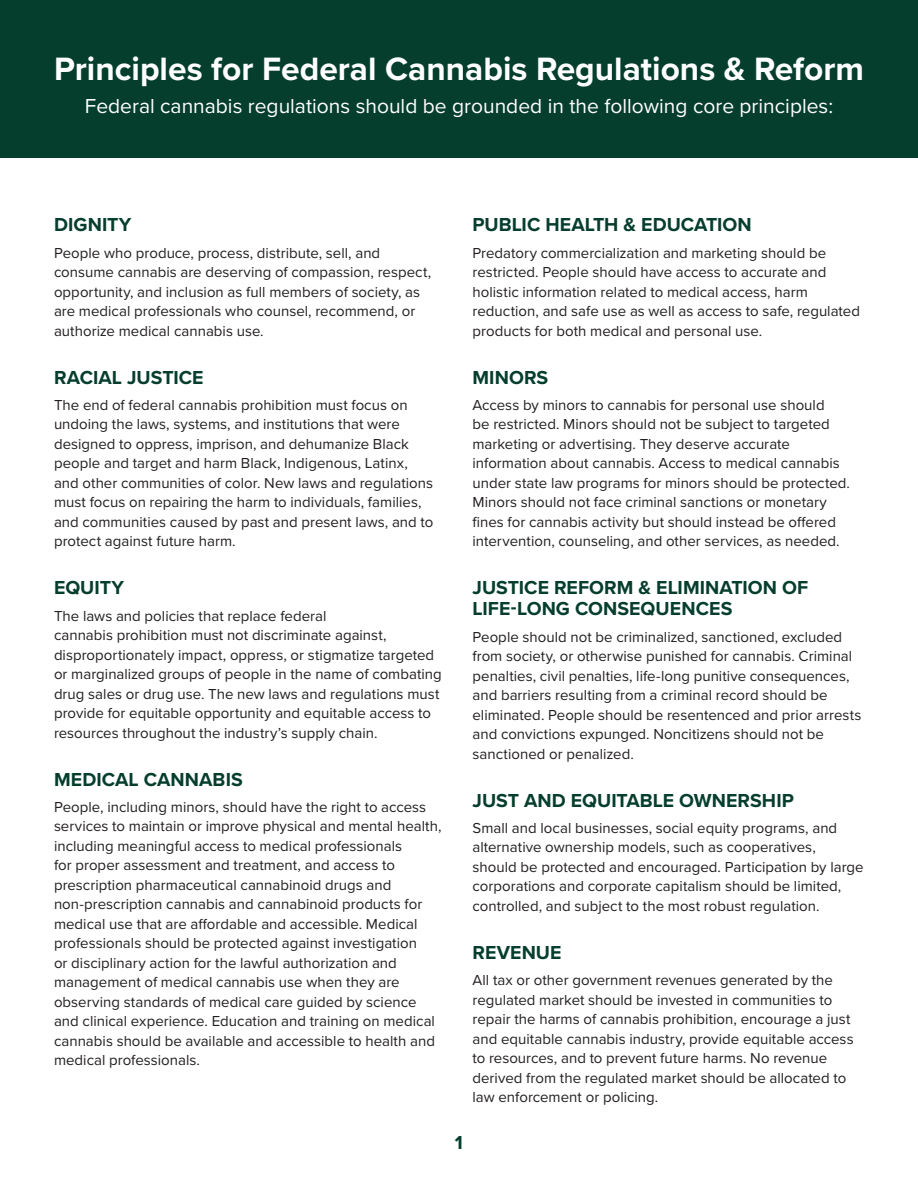
<style>
.page{position:relative;width:918px;height:1188px;background:#fff}
.page>*{position:absolute;margin:0;border:0;box-sizing:border-box;transform-origin:0 0}
.t1{font:700 33.45px "Proxima Nova";color:#fff}
.t2{font:21px "Proxima Nova";color:#fff}
.subhead{font:700 19.5px/21px "Proxima Nova";color:#063e2e}
.body{font:15px/19.5px "Proxima Nova";color:#231f20}
</style>
<div class="page">
<div style="left:0;top:0;width:918px;height:158px;background:#063e2e"></div>
<p class="t1" style="left:54px;top:44px;width:812px">Principles for Federal Cannabis Regulations &amp; Reform</p>
<p class="t2" style="left:85px;top:90px;width:750px">Federal cannabis regulations should be grounded in the following core principles:</p>
<p class="subhead" style="left:54px;top:214px;width:79px">DIGNITY</p>
<p class="body" style="left:54px;top:242px;width:379px">People who produce, process, distribute, sell, and consume cannabis are deserving of compassion, respect, opportunity, and inclusion as full members of society, as are medical professionals who counsel, recommend, or authorize medical cannabis use.</p>
<p class="subhead" style="left:54px;top:366px;width:151px">RACIAL JUSTICE</p>
<p class="body" style="left:54px;top:394px;width:381px">The end of federal cannabis prohibition must focus on undoing the laws, systems, and institutions that were designed to oppress, imprison, and dehumanize Black people and target and harm Black, Indigenous, Latinx, and other communities of color. New laws and regulations must focus on repairing the harm to individuals, families, and communities caused by past and present laws, and to protect against future harm.</p>
<p class="subhead" style="left:54px;top:577px;width:72px">EQUITY</p>
<p class="body" style="left:54px;top:605px;width:389px">The laws and policies that replace federal<br>cannabis prohibition must not discriminate against, disproportionately impact, oppress, or stigmatize targeted or marginalized groups of people in the name of combating drug sales or drug use. The new laws and regulations must provide for equitable opportunity and equitable access to resources throughout the industry’s supply chain.</p>
<p class="subhead" style="left:54px;top:768px;width:190px">MEDICAL CANNABIS</p>
<p class="body" style="left:54px;top:796px;width:389px">People, including minors, should have the right to access services to maintain or improve physical and mental health, including meaningful access to medical professionals<br>for proper assessment and treatment, and access to prescription pharmaceutical cannabinoid drugs and non-prescription cannabis and cannabinoid products for medical use that are affordable and accessible. Medical professionals should be protected against investigation<br>or disciplinary action for the lawful authorization and management of medical cannabis use when they are observing standards of medical care guided by science and clinical experience. Education and training on medical cannabis should be available and accessible to health and medical professionals.</p>
<p class="subhead" style="left:472px;top:214px;width:281px">PUBLIC HEALTH &amp; EDUCATION</p>
<p class="body" style="left:472px;top:242px;width:389px">Predatory commercialization and marketing should be restricted. People should have access to accurate and holistic information related to medical access, harm reduction, and safe use as well as access to safe, regulated products for both medical and personal use.</p>
<p class="subhead" style="left:472px;top:366px;width:77px">MINORS</p>
<p class="body" style="left:472px;top:394px;width:379px">Access by minors to cannabis for personal use should<br>be restricted. Minors should not be subject to targeted marketing or advertising. They deserve accurate information about cannabis. Access to medical cannabis under state law programs for minors should be protected.<br>Minors should not face criminal sanctions or monetary fines for cannabis activity but should instead be offered intervention, counseling, and other services, as needed.</p>
<p class="subhead" style="left:472px;top:577px;width:337px">JUSTICE REFORM &amp; ELIMINATION OF<br>LIFE-LONG CONSEQUENCES</p>
<p class="body" style="left:472px;top:626px;width:390px">People should not be criminalized, sanctioned, excluded from society, or otherwise punished for cannabis. Criminal penalties, civil penalties, life-long punitive consequences, and barriers resulting from a criminal record should be eliminated. People should be resentenced and prior arrests and convictions expunged. Noncitizens should not be sanctioned or penalized.</p>
<p class="subhead" style="left:472px;top:789px;width:323px">JUST AND EQUITABLE OWNERSHIP</p>
<p class="body" style="left:472px;top:817px;width:393px">Small and local businesses, social equity programs, and alternative ownership models, such as cooperatives, should be protected and encouraged. Participation by large corporations and corporate capitalism should be limited, controlled, and subject to the most robust regulation.</p>
<p class="subhead" style="left:472px;top:941px;width:91px">REVENUE</p>
<p class="body" style="left:472px;top:970px;width:383px">All tax or other government revenues generated by the regulated market should be invested in communities to repair the harms of cannabis prohibition, encourage a just and equitable cannabis industry, provide equitable access to resources, and to prevent future harms. No revenue derived from the regulated market should be allocated to law enforcement or policing.</p>
<h3 class="subhead" style="left:455px;top:1132px;width:10px">1</h3>
</div>
